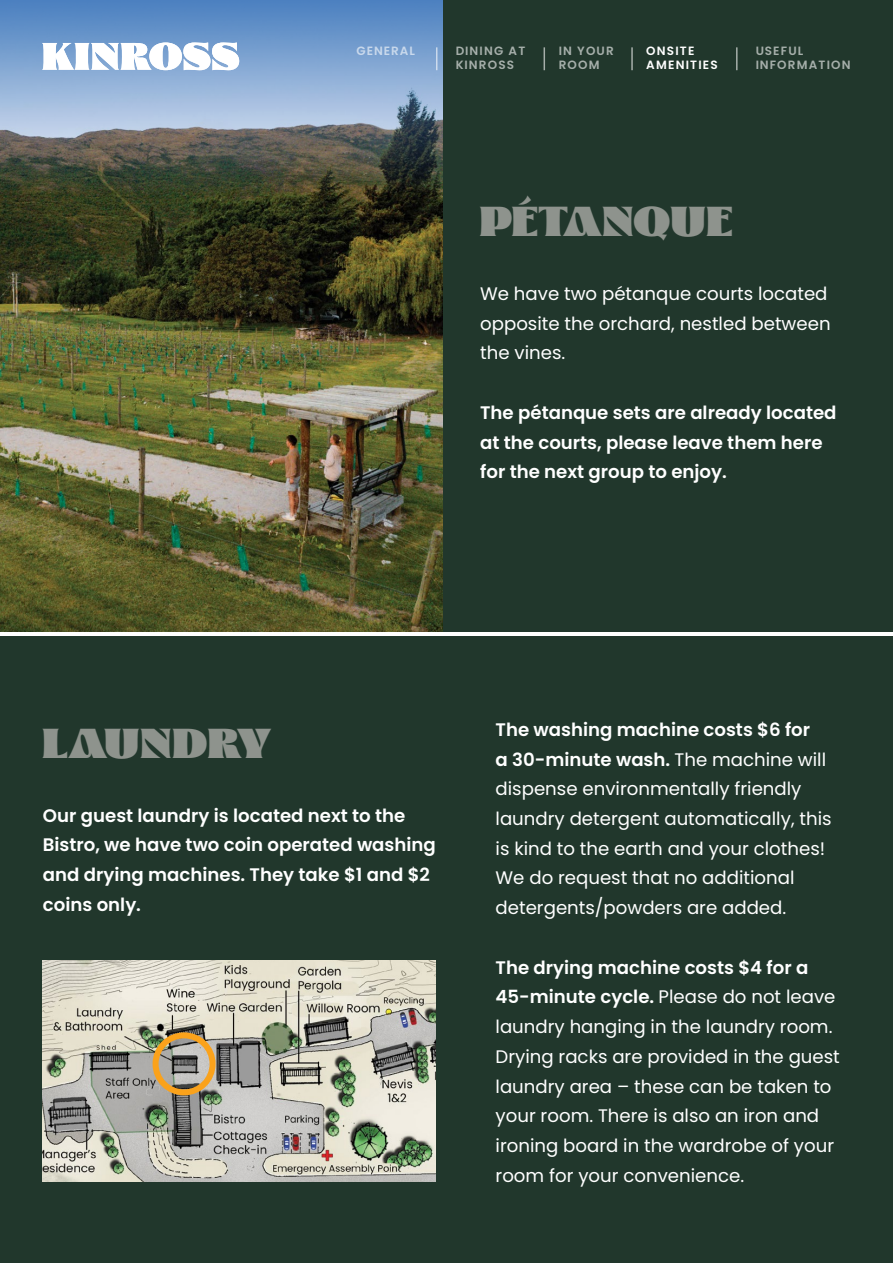
<style>
.page{position:relative;width:893px;height:1263px;background:#fff}
.page>*{position:absolute;margin:0;border:0;box-sizing:border-box;transform-origin:0 0}
.t1{font:41.7px "Glodok Display";color:#8e938d}
.t2{font:18.15px/29.7px "Poppins";color:#fff}
.t3{font:600 18.15px/29.7px "Poppins";color:#fff}
.t4{font:600 12px/14.4px "Poppins";letter-spacing:.1em;color:#fff}
.t5{font:600 12px "Poppins";letter-spacing:.08em;color:#fff}
.s1{font-weight:600}
</style>
<div class="page">
<img style="left:0;top:215px;width:443px;height:416px">
<svg style="left:0;top:0;width:443px;height:215px;background:#697e90"></svg>
<div style="left:443px;top:0;width:450px;height:631px;background:#21372c"></div>
<div style="left:0;top:636px;width:893px;height:627px;background:#21372c"></div>
<img style="left:43px;top:960px;width:393px;height:222px">
<div style="left:153px;top:1032px;width:63px;height:63px;border:6px solid #faa21b;border-radius:50%"></div>
<svg style="left:544px;top:47px;width:1px;height:23px"></svg>
<svg style="left:736px;top:47px;width:1px;height:23px"></svg>
<svg style="left:436px;top:47px;width:1px;height:23px"></svg>
<hr style="left:631px;top:47px;width:2px;height:23px;background:#fff">
<svg style="left:42px;top:42px;width:197px;height:28px"></svg>
<p class="t5" style="left:356px;top:44px;width:60px">GENERAL</p>
<p class="t4" style="left:455px;top:44px;width:72px">DINING AT<br>KINROSS</p>
<p class="t4" style="left:559px;top:44px;width:57px">IN YOUR<br>ROOM</p>
<p class="t4" style="left:646px;top:44px;width:73px">ONSITE<br>AMENITIES</p>
<p class="t4" style="left:755px;top:44px;width:97px">USEFUL<br>INFORMATION</p>
<h1 class="t1" style="left:479px;top:195px;width:255px">PÉTANQUE</h1>
<p class="t2" style="left:480px;top:279px;width:352px">We have two pétanque courts located opposite the orchard, nestled between the vines.</p>
<p class="t3" style="left:480px;top:398px;width:358px">The pétanque sets are already located at the courts, please leave them here for the next group to enjoy.</p>
<h1 class="t1" style="left:42px;top:716px;width:231px">LAUNDRY</h1>
<p class="t3" style="left:43px;top:800px;width:394px">Our guest laundry is located next to the<br>Bistro, we have two coin operated washing and drying machines. They take $1 and $2 coins only.</p>
<p class="t2" style="left:496px;top:715px;width:337px"><span class="s1">The washing machine costs $6 for<br>a 30-minute wash.</span> The machine will dispense environmentally friendly laundry detergent automatically, this is kind to the earth and your clothes!<br>We do request that no additional detergents/powders are added.</p>
<p class="t2" style="left:496px;top:953px;width:346px"><span class="s1">The drying machine costs $4 for a 45-minute cycle.</span> Please do not leave laundry hanging in the laundry room.<br>Drying racks are provided in the guest laundry area – these can be taken to your room. There is also an iron and ironing board in the wardrobe of your room for your convenience.</p>
</div>
